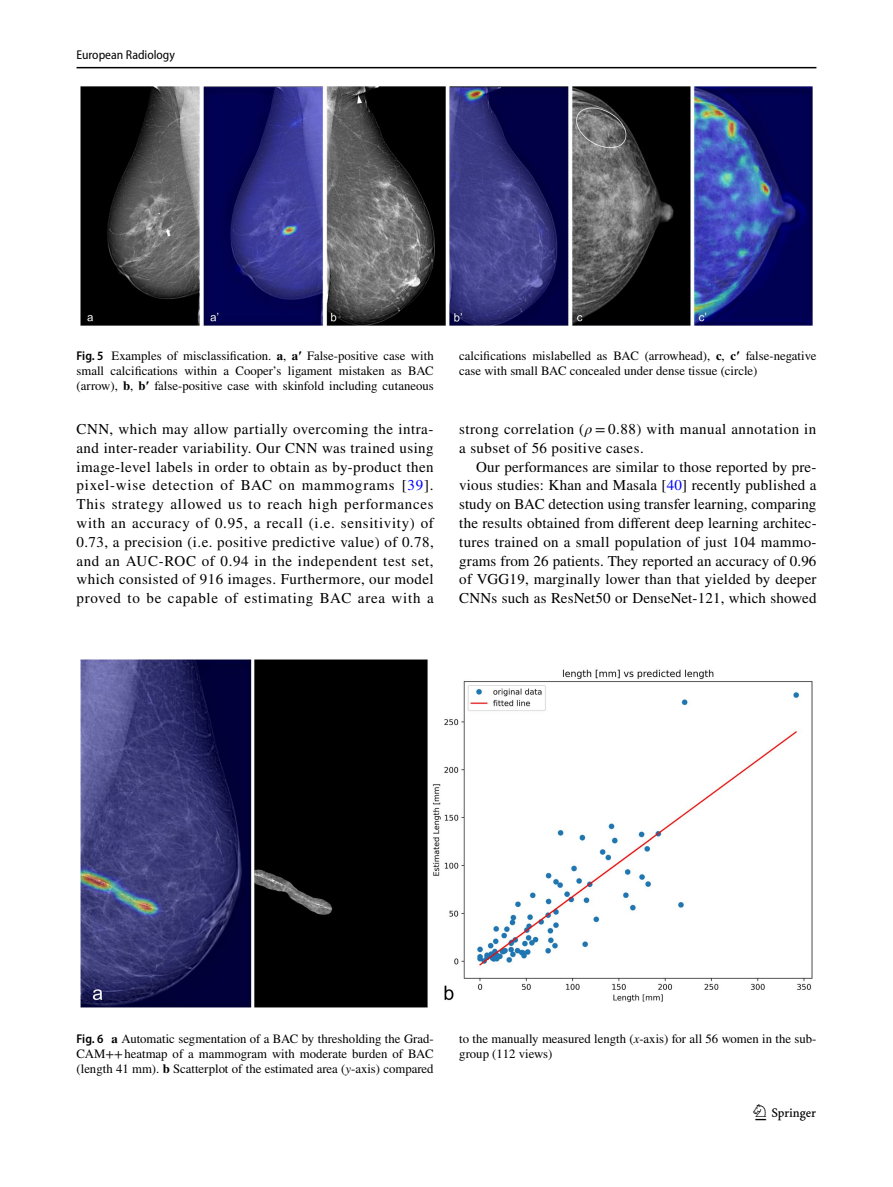
<style>
.page{position:relative;width:893px;height:1187px;background:#fff}
.page>*{position:absolute;margin:0;border:0;box-sizing:border-box;transform-origin:0 0}
.t1{font:22.5px "Springnew Regular 3";color:#000}
.t2{font:15px/18.8px "STIX";letter-spacing:.03em;color:#000;text-align:justify}
.t3{font:12.75px/15px "STIX";color:#000;text-align:justify}
.t4{font:semi-condensed 12.75px "Myriad Pro";color:#000}
.s1{font-family:"Myriad Pro";font-weight:600;font-stretch:semi-condensed}
.s2{font-weight:700}
.s3{font-family:"Times New Roman";font-weight:700}
.s4{color:#00f}
.s5{font-style:italic}
</style>
<div class="page">
<hr style="left:77px;top:67px;width:739px;height:1px;background:#000">
<img style="left:81px;top:87px;width:731px;height:238px">
<img style="left:81px;top:659px;width:731px;height:348px">
<p class="t4" style="left:77px;top:48px;width:100px">European Radiology</p>
<p class="t3" style="left:77px;top:349px;width:359px"><span class="s1">Fig. 5</span> Examples of misclassification. <span class="s2">a</span>, <span class="s2">a</span><span class="s3">′</span> False-positive case with small calcifications within a Cooper’s ligament mistaken as BAC (arrow), <span class="s2">b</span>, <span class="s2">b</span><span class="s3">′</span> false-positive case with skinfold including cutaneous</p>
<p class="t3" style="left:459px;top:349px;width:359px">calcifications mislabelled as BAC (arrowhead), <span class="s2">c</span>, <span class="s2">c</span><span class="s3">′</span> false-negative case with small BAC concealed under dense tissue (circle)</p>
<p class="t2" style="left:77px;top:421px;width:359px">CNN, which may allow partially overcoming the intra&shy;and inter-reader variability. Our CNN was trained using image-level labels in order to obtain as by-product then pixel-wise detection of BAC on mammograms [<span class="s4">39</span>].<br>This strategy allowed us to reach high performances with an accuracy of 0.95, a recall (i.e. sensitivity) of 0.73, a precision (i.e. positive predictive value) of 0.78, and an AUC-ROC of 0.94 in the independent test set, which consisted of 916 images. Furthermore, our model proved to be capable of estimating BAC area with a</p>
<p class="t2" style="left:459px;top:421px;width:359px">strong correlation (<span class="s5">ρ</span> = 0.88) with manual annotation in a subset of 56 positive cases.</p>
<p class="t2" style="left:459px;top:458px;width:359px;text-indent:17px">Our performances are similar to those reported by pre&shy;vious studies: Khan and Masala [<span class="s4">40</span>] recently published a study on BAC detection using transfer learning, comparing the results obtained from different deep learning architec&shy;tures trained on a small population of just 104 mammo&shy;grams from 26 patients. They reported an accuracy of 0.96 of VGG19, marginally lower than that yielded by deeper CNNs such as ResNet50 or DenseNet-121, which showed</p>
<p class="t3" style="left:77px;top:1031px;width:359px"><span class="s1">Fig. 6</span> <span class="s2">a</span> Automatic segmentation of a BAC by thresholding the Grad-CAM++heatmap of a mammogram with moderate burden of BAC (length 41 mm). <span class="s2">b</span> Scatterplot of the estimated area (<span class="s5">y</span>-axis) compared</p>
<p class="t3" style="left:459px;top:1031px;width:359px">to the manually measured length (<span class="s5">x</span>-axis) for all 56 women in the sub&shy;group (112 views)</p>
<h1 class="t1" style="left:755px;top:1104px;width:62px">1 3</h1>
</div>
